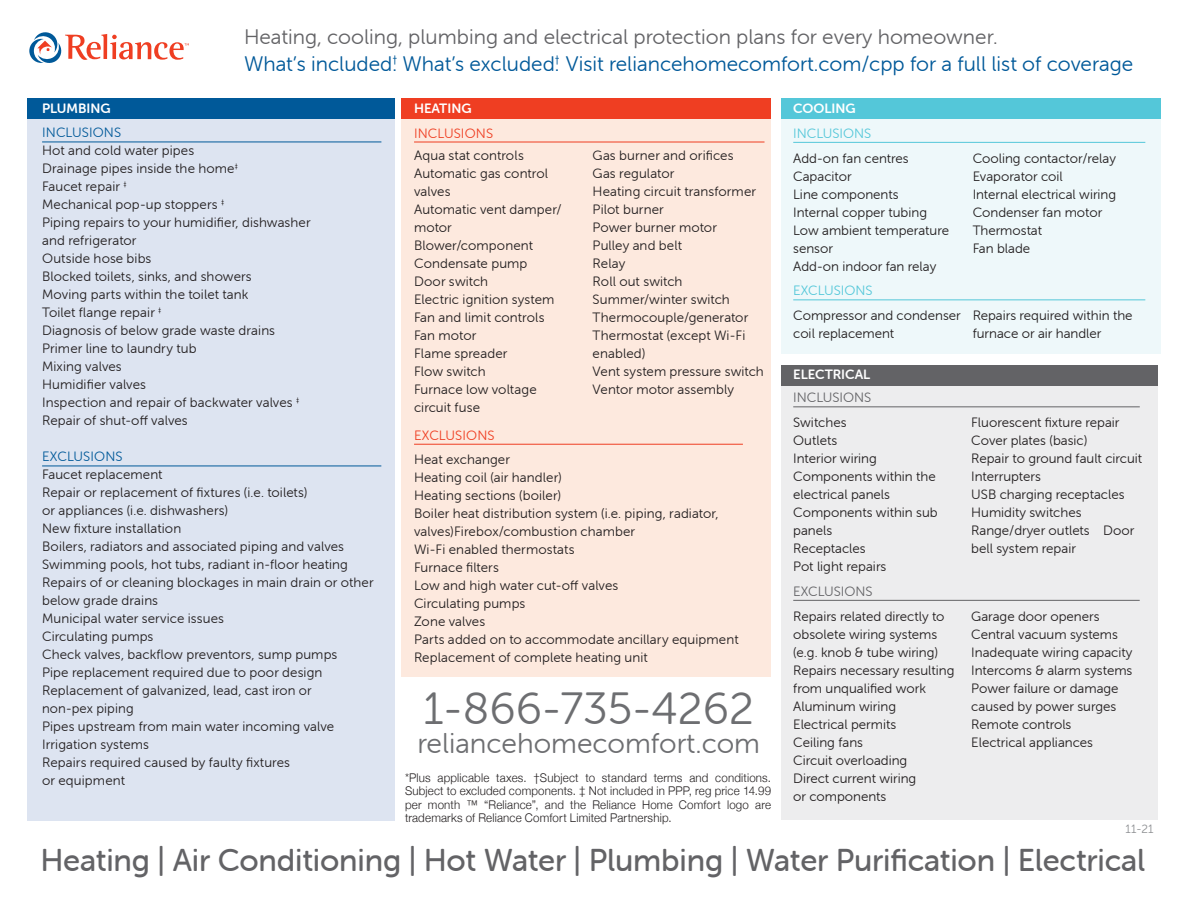
<style>
.page{position:relative;width:1188px;height:918px;background:#fff}
.page>*{position:absolute;margin:0;border:0;box-sizing:border-box;transform-origin:0 0}
.t1{font:45px "Museo Sans Rounded 300";color:#6d6e71}
.t2{font:31.5px "Museo Sans Rounded 500";letter-spacing:-.005em;color:#636366}
.t3{font:28.5px "Museo Sans Rounded 300";color:#6d6e71}
.t4{font:21px "Museo Sans Rounded 300";color:#005999}
.t5{font:21px "Museo Sans Rounded 300";color:#636366}
.t6{font:13.5px/18px "Museo Sans Rounded 300";color:#231f20}
.t7{font:13.5px "Museo Sans Rounded 700";color:#fff}
.t8{font:13.5px "Museo Sans Rounded 300";letter-spacing:.01em;color:#005999}
.t9{font:13.5px "Museo Sans Rounded 300";letter-spacing:.01em;color:#ef3e22}
.t10{font:13.5px "Museo Sans Rounded 300";color:#54c7d9}
.t11{font:13.5px "Museo Sans Rounded 300";color:#636366}
.t12{font:300 12px/13.5px "Helvetica Neue";letter-spacing:.015em;color:#231f20;text-align:justify;scale:.96 1}
.t13{font:12px "Museo Sans Rounded 300";color:#8e9093}
</style>
<div class="page">
<svg style="left:29px;top:32px;width:160px;height:31px"></svg>
<div style="left:27px;top:98px;width:367px;height:723px;background:#dde4f1"></div>
<div style="left:27px;top:98px;width:367px;height:21px;background:#005999"></div>
<hr style="left:42px;top:142px;width:339px;height:1px;background:#005999">
<hr style="left:42px;top:466px;width:339px;height:1px;background:#005999">
<div style="left:402px;top:100px;width:369px;height:577px;background:#fde9de"></div>
<div style="left:402px;top:98px;width:369px;height:21px;background:#ef3e22"></div>
<hr style="left:414px;top:444px;width:329px;height:1px;background:#ef3e22">
<hr style="left:414px;top:142px;width:351px;height:1px;background:#ef3e22">
<div style="left:781px;top:98px;width:379px;height:256px;background:#eef8fa"></div>
<div style="left:781px;top:98px;width:379px;height:21px;background:#54c7d9"></div>
<hr style="left:793px;top:142px;width:352px;height:1px;background:#54c7d9">
<hr style="left:793px;top:299px;width:352px;height:1px;background:#54c7d9">
<div style="left:781px;top:365px;width:377px;height:455px;background:#ededee"></div>
<div style="left:781px;top:365px;width:377px;height:21px;background:#636366"></div>
<hr style="left:793px;top:406px;width:347px;height:1px;background:#636366">
<hr style="left:793px;top:600px;width:347px;height:1px;background:#636366">
<h3 class="t5" style="left:244px;top:28px;width:755px">Heating, cooling, plumbing and electrical protection plans for every homeowner.</h3>
<h3 class="t4" style="left:244px;top:56px;width:891px">What’s included.<sup>†</sup> What’s excluded.<sup>†</sup> Visit reliancehomecomfort.com/cpp for a full list of coverage</h3>
<p class="t7" style="left:42px;top:103px;width:70px">PLUMBING</p>
<p class="t8" style="left:42px;top:127px;width:81px">INCLUSIONS</p>
<p class="t6" style="left:42px;top:143px;width:270px">Hot and cold water pipes<br>Drainage pipes inside the home<sup>‡<br></sup>Faucet repair <sup>‡<br></sup>Mechanical pop-up stoppers <sup>‡<br></sup>Piping repairs to your humidifier, dishwasher and refrigerator<br>Outside hose bibs<br>Blocked toilets, sinks, and showers<br>Moving parts within the toilet tank<br>Toilet flange repair <sup>‡<br></sup>Diagnosis of below grade waste drains<br>Primer line to laundry tub<br>Mixing valves<br>Humidifier valves<br>Inspection and repair of backwater valves <sup>‡<br></sup>Repair of shut-off valves</p>
<p class="t8" style="left:42px;top:451px;width:82px">EXCLUSIONS</p>
<p class="t6" style="left:42px;top:467px;width:333px">Faucet replacement<br>Repair or replacement of fixtures (i.e. toilets)<br>or appliances (i.e. dishwashers)<br>New fixture installation<br>Boilers, radiators and associated piping and valves Swimming pools, hot tubs, radiant in-floor heating Repairs of or cleaning blockages in main drain or other below grade drains<br>Municipal water service issues<br>Circulating pumps<br>Check valves, backflow preventors, sump pumps<br>Pipe replacement required due to poor design Replacement of galvanized, lead, cast iron or<br>non-pex piping<br>Pipes upstream from main water incoming valve Irrigation systems<br>Repairs required caused by faulty fixtures<br>or equipment</p>
<p class="t7" style="left:414px;top:103px;width:59px">HEATING</p>
<p class="t9" style="left:414px;top:127px;width:81px">INCLUSIONS</p>
<p class="t6" style="left:414px;top:148px;width:149px">Aqua stat controls<br>Automatic gas control valves<br>Automatic vent damper/ motor<br>Blower/component<br>Condensate pump<br>Door switch<br>Electric ignition system<br>Fan and limit controls<br>Fan motor<br>Flame spreader<br>Flow switch<br>Furnace low voltage circuit fuse</p>
<p class="t6" style="left:593px;top:147px;width:173px">Gas burner and orifices<br>Gas regulator<br>Heating circuit transformer<br>Pilot burner<br>Power burner motor<br>Pulley and belt<br>Relay<br>Roll out switch<br>Summer/winter switch<br>Thermocouple/generator<br>Thermostat (except Wi-Fi enabled)<br>Vent system pressure switch<br>Ventor motor assembly</p>
<p class="t9" style="left:414px;top:430px;width:82px">EXCLUSIONS</p>
<p class="t6" style="left:414px;top:452px;width:326px">Heat exchanger<br>Heating coil (air handler)<br>Heating sections (boiler)<br>Boiler heat distribution system (i.e. piping, radiator, valves)Firebox/combustion chamber<br>Wi-Fi enabled thermostats<br>Furnace filters<br>Low and high water cut-off valves<br>Circulating pumps<br>Zone valves<br>Parts added on to accommodate ancillary equipment<br>Replacement of complete heating unit</p>
<h1 class="t1" style="left:424px;top:691px;width:332px">1-866-735-4262</h1>
<h3 class="t3" style="left:417px;top:731px;width:344px">reliancehomecomfort.com</h3>
<p class="t12" style="left:405px;top:772px;width:383px">*Plus applicable taxes. †Subject to standard terms and conditions.<br>Subject to excluded components. ‡ Not included in PPP, reg price 14.99 per month ™ “Reliance”, and the Reliance Home Comfort logo are trademarks of Reliance Comfort Limited Partnership.</p>
<p class="t7" style="left:793px;top:103px;width:64px">COOLING</p>
<p class="t10" style="left:793px;top:128px;width:80px">INCLUSIONS</p>
<p class="t6" style="left:793px;top:150px;width:157px">Add-on fan centres<br>Capacitor<br>Line components<br>Internal copper tubing<br>Low ambient temperature sensor<br>Add-on indoor fan relay</p>
<p class="t6" style="left:973px;top:150px;width:145px">Cooling contactor/relay<br>Evaporator coil<br>Internal electrical wiring<br>Condenser fan motor<br>Thermostat<br>Fan blade</p>
<p class="t10" style="left:793px;top:285px;width:81px">EXCLUSIONS</p>
<p class="t6" style="left:793px;top:308px;width:169px">Compressor and condenser coil replacement</p>
<p class="t6" style="left:973px;top:308px;width:161px">Repairs required within the furnace or air handler</p>
<p class="t7" style="left:793px;top:370px;width:79px">ELECTRICAL</p>
<p class="t11" style="left:793px;top:392px;width:80px">INCLUSIONS</p>
<p class="t6" style="left:793px;top:415px;width:146px">Switches<br>Outlets<br>Interior wiring<br>Components within the electrical panels<br>Components within sub panels<br>Receptacles<br>Pot light repairs</p>
<p class="t6" style="left:971px;top:414px;width:172px">Fluorescent fixture repair<br>Cover plates (basic)<br>Repair to ground fault circuit<br>Interrupters<br>USB charging receptacles<br>Humidity switches<br>Range/dryer outlets Door bell system repair</p>
<p class="t11" style="left:793px;top:586px;width:81px">EXCLUSIONS</p>
<p class="t6" style="left:793px;top:608px;width:163px">Repairs related directly to obsolete wiring systems (e.g. knob &amp; tube wiring)<br>Repairs necessary resulting from unqualified work<br>Aluminum wiring<br>Electrical permits<br>Ceiling fans<br>Circuit overloading<br>Direct current wiring<br>or components</p>
<p class="t6" style="left:971px;top:608px;width:163px">Garage door openers<br>Central vacuum systems<br>Inadequate wiring capacity<br>Intercoms &amp; alarm systems<br>Power failure or damage caused by power surges<br>Remote controls<br>Electrical appliances</p>
<p class="t13" style="left:1126px;top:824px;width:29px">11-21</p>
<h2 class="t2" style="left:41px;top:843px;width:1106px">Heating | Air Conditioning | Hot Water | Plumbing | Water Purification | Electrical</h2>
</div>
